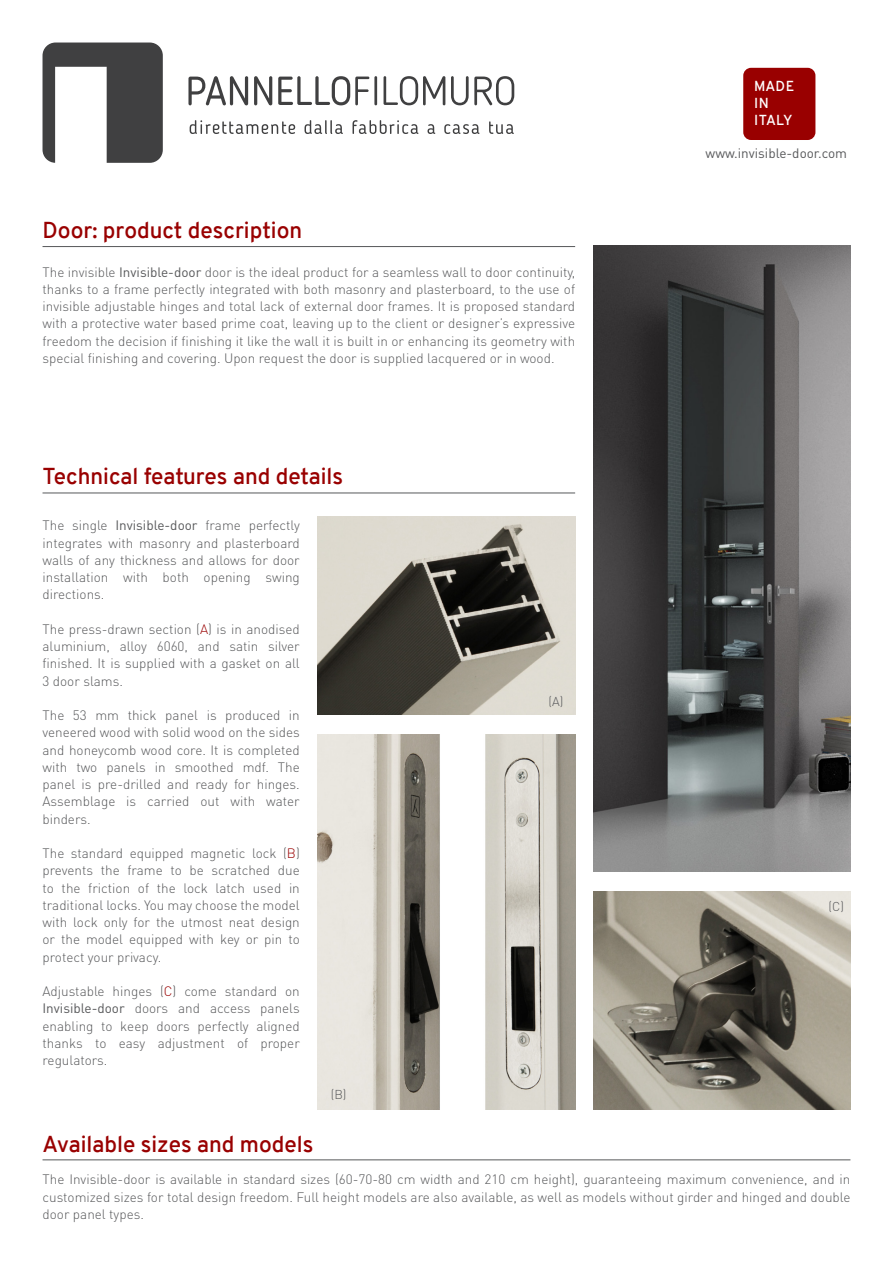
<style>
.page{position:relative;width:893px;height:1263px;background:#fff}
.page>*{position:absolute;margin:0;border:0;box-sizing:border-box;transform-origin:0 0}
.t1{font:600 22.5px "Overpass";color:#900}
.t2{font:600 14.1px/17px "Overpass";letter-spacing:.01em;color:#fff}
.t3{font:300 13.5px/17.2px "DIN Pro";color:#57585a;text-align:justify}
.t4{font:13.5px "DIN Pro";color:#57585a}
.t5{font:300 12.75px "DIN Pro";color:#57585a}
.s1{font-weight:400}
.s2{color:#900}
</style>
<div class="page">
<div style="left:743px;top:68px;width:72px;height:72px;background:#900;border-radius:8px"></div>
<svg style="left:43px;top:43px;width:120px;height:120px"></svg>
<svg style="left:188px;top:76px;width:60px;height:29px"></svg>
<svg style="left:254px;top:76px;width:18px;height:29px"></svg>
<svg style="left:278px;top:76px;width:91px;height:29px"></svg>
<hr style="left:374px;top:76px;width:3px;height:29px;background:#404041">
<svg style="left:384px;top:76px;width:61px;height:29px"></svg>
<svg style="left:451px;top:76px;width:63px;height:29px"></svg>
<svg style="left:190px;top:120px;width:105px;height:14px"></svg>
<svg style="left:305px;top:120px;width:38px;height:14px"></svg>
<svg style="left:353px;top:120px;width:65px;height:14px"></svg>
<svg style="left:427px;top:124px;width:8px;height:10px"></svg>
<svg style="left:444px;top:124px;width:35px;height:10px"></svg>
<svg style="left:489px;top:121px;width:25px;height:13px"></svg>
<hr style="left:43px;top:493px;width:532px;height:1px;background:#57585a">
<img style="left:593px;top:246px;width:257px;height:626px">
<img style="left:318px;top:517px;width:257px;height:197px">
<img style="left:318px;top:735px;width:257px;height:375px">
<img style="left:593px;top:892px;width:257px;height:218px">
<hr style="left:43px;top:246px;width:532px;height:1px;background:#57585a">
<hr style="left:43px;top:1159px;width:807px;height:1px;background:#57585a">
<p class="t2" style="left:754px;top:78px;width:42px">MADE<br>IN<br>ITALY</p>
<p class="t1" style="left:43px;top:214px;width:261px">Door: product description</p>
<p class="t3" style="left:43px;top:263px;width:534px">The invisible <span class="s1">Invisible-door</span> door is the ideal product for a seamless wall to door continuity, thanks to a frame perfectly integrated with both masonry and plasterboard, to the use of invisible adjustable hinges and total lack of external door frames. It is proposed standard with a protective water based prime coat, leaving up to the client or designer’s expressive freedom the decision if finishing it like the wall it is built in or enhancing its geometry with special finishing and covering. Upon request the door is supplied lacquered or in wood.</p>
<p class="t1" style="left:43px;top:460px;width:302px">Technical features and details</p>
<p class="t3" style="left:43px;top:516px;width:259px">The single <span class="s1">Invisible-door</span> frame perfectly integrates with masonry and plasterboard walls of any thickness and allows for door installation with both opening swing directions.</p>
<p class="t3" style="left:43px;top:620px;width:259px">The press-drawn section (<span class="s2">A</span>) is in anodised aluminium, alloy 6060, and satin silver finished. It is supplied with a gasket on all 3 door slams.</p>
<p class="t3" style="left:43px;top:706px;width:259px">The 53 mm thick panel is produced in veneered wood with solid wood on the sides and honeycomb wood core. It is completed with two panels in smoothed mdf. The panel is pre-drilled and ready for hinges.<br>Assemblage is carried out with water binders.</p>
<p class="t3" style="left:43px;top:844px;width:259px">The standard equipped magnetic lock (<span class="s2">B</span>) prevents the frame to be scratched due to the friction of the lock latch used in traditional locks. You may choose the model with lock only for the utmost neat design or the model equipped with key or pin to protect your privacy.</p>
<p class="t3" style="left:43px;top:982px;width:259px">Adjustable hinges (<span class="s2">C</span>) come standard on <span class="s1">Invisible-door</span> doors and access panels enabling to keep doors perfectly aligned thanks to easy adjustment of proper regulators.</p>
<p class="t1" style="left:43px;top:1128px;width:272px">Available sizes and models</p>
<p class="t5" style="left:331px;top:1086px;width:17px">(B)</p>
<p class="t5" style="left:548px;top:693px;width:16px">(A)</p>
<p class="t4" style="left:706px;top:144px;width:143px">www.invisible-door.com</p>
<p class="t5" style="left:829px;top:898px;width:17px">(C)</p>
<p class="t3" style="left:43px;top:1170px;width:809px">The Invisible-door is available in standard sizes (60-70-80 cm width and 210 cm height), guaranteeing maximum convenience, and in customized sizes for total design freedom. Full height models are also available, as well as models without girder and hinged and double door panel types.</p>
</div>
